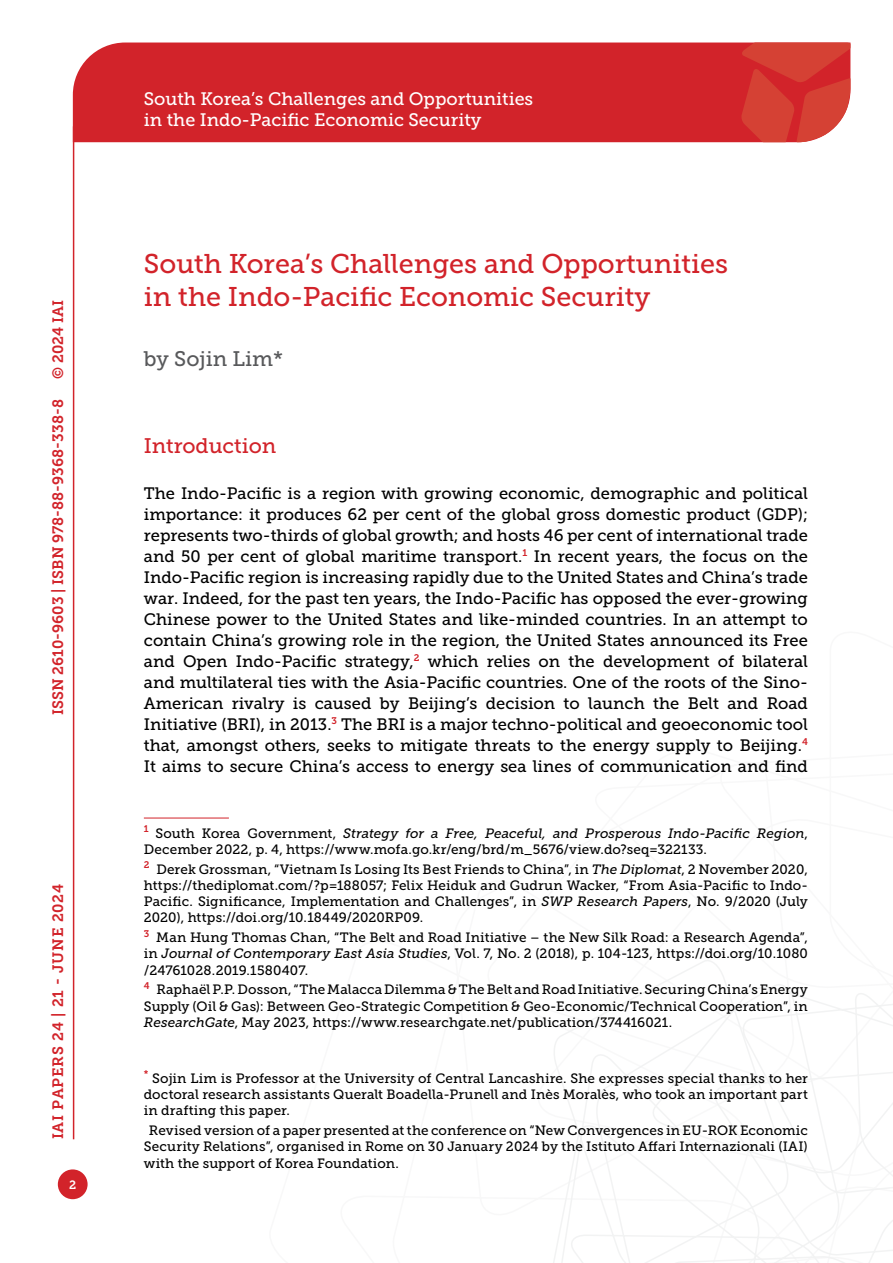
<style>
.page{position:relative;width:893px;height:1263px;background:#fff}
.page>*{position:absolute;margin:0;border:0;box-sizing:border-box;transform-origin:0 0}
.t1{font:27px/32.4px "Museo Slab 500";color:#d2232a}
.t2{font:21px "Museo Slab 500";letter-spacing:-.005em;color:#d2232a}
.t3{font:21px "Museo Slab 500";color:#58595b}
.t4{font:18px/21.6px "Museo Slab 500";color:#fff}
.t5{font:16.5px/21px "Museo Slab 500";color:#000;text-align:justify}
.t6{font:15px "Museo Slab 700";color:#d2232a}
.t7{font:15px "Museo Slab 700";letter-spacing:.05em;color:#d2232a}
.t8{font:13.5px/16.2px "Museo Slab 500";letter-spacing:.005em;color:#000;text-align:justify}
.t9{font:12px "Museo Slab 700";color:#fff}
.s1{font-style:italic}
</style>
<div class="page">
<svg style="left:553px;top:960px;width:340px;height:303px"></svg>
<div style="left:73px;top:43px;width:668px;height:99px;background:#d2232a"></div>
<svg style="left:741px;top:43px;width:109px;height:99px;background:#d6423b"></svg>
<div style="left:58px;top:1169px;width:30px;height:30px;background:#d2232a;border-radius:50%"></div>
<hr style="left:73px;top:126px;width:1px;height:1013px;background:#d2232a">
<hr style="left:144px;top:818px;width:85px;height:1px;background:#d2232a">
<p class="t6" style="left:50px;top:379px;width:80px;rotate:-90deg">© 2024 IAI</p>
<p class="t6" style="left:49px;top:715px;width:317px;rotate:-90deg">ISSN 2610-9603 | ISBN 978-88-9368-338-8</p>
<p class="t7" style="left:50px;top:1139px;width:257px;rotate:-90deg">IAI Papers 24 | 21 - June 2024</p>
<p class="t9" style="left:69px;top:1178px;width:9px">2</p>
<h3 class="t4" style="left:144px;top:88px;width:391px">South Korea’s Challenges and Opportunities in the Indo-Pacific Economic Security</h3>
<h1 class="t1" style="left:144px;top:248px;width:586px">South Korea’s Challenges and Opportunities in the Indo-Pacific Economic Security</h1>
<h2 class="t3" style="left:144px;top:347px;width:141px">by Sojin Lim*</h2>
<h2 class="t2" style="left:144px;top:434px;width:134px">Introduction</h2>
<p class="t5" style="left:144px;top:483px;width:666px">The Indo-Pacific is a region with growing economic, demographic and political importance: it produces 62 per cent of the global gross domestic product (GDP); represents two-thirds of global growth; and hosts 46 per cent of international trade and 50 per cent of global maritime transport.<sup>1</sup> In recent years, the focus on the Indo-Pacific region is increasing rapidly due to the United States and China’s trade war. Indeed, for the past ten years, the Indo-Pacific has opposed the ever-growing Chinese power to the United States and like-minded countries. In an attempt to contain China’s growing role in the region, the United States announced its Free and Open Indo-Pacific strategy,<sup>2</sup> which relies on the development of bilateral and multilateral ties with the Asia-Pacific countries. One of the roots of the Sino-American rivalry is caused by Beijing’s decision to launch the Belt and Road Initiative (BRI), in 2013.<sup>3</sup> The BRI is a major techno-political and geoeconomic tool that, amongst others, seeks to mitigate threats to the energy supply to Beijing.<sup>4<br></sup>It aims to secure China’s access to energy sea lines of communication and find</p>
<p class="t8" style="left:144px;top:825px;width:666px"><sup>1</sup> South Korea Government, <span class="s1">Strategy for a Free, Peaceful, and Prosperous Indo-Pacific Region</span>,<br>December 2022, p. 4, https://www.mofa.go.kr/eng/brd/m_5676/view.do?seq=322133.</p>
<p class="t8" style="left:144px;top:861px;width:666px"><sup>2</sup> Derek Grossman, “Vietnam Is Losing Its Best Friends to China”, in <span class="s1">The Diplomat</span>, 2 November 2020, https://thediplomat.com/?p=188057; Felix Heiduk and Gudrun Wacker, “From Asia-Pacific to Indo-Pacific. Significance, Implementation and Challenges”, in <span class="s1">SWP Research Papers</span>, No. 9/2020 (July 2020), https://doi.org/10.18449/2020RP09.</p>
<p class="t8" style="left:144px;top:929px;width:666px"><sup>3</sup> Man Hung Thomas Chan, “The Belt and Road Initiative – the New Silk Road: a Research Agenda”, in <span class="s1">Journal of Contemporary East Asia Studies</span>, Vol. 7, No. 2 (2018), p. 104-123, https://doi.org/10.1080 /24761028.2019.1580407.</p>
<p class="t8" style="left:144px;top:982px;width:666px"><sup>4</sup> Raphaël P.P. Dosson, “The Malacca Dilemma &amp; The Belt and Road Initiative. Securing China’s Energy Supply (Oil &amp; Gas): Between Geo-Strategic Competition &amp; Geo-Economic/Technical Cooperation”, in <span class="s1">ResearchGate</span>, May 2023, https://www.researchgate.net/publication/374416021.</p>
<p class="t8" style="left:144px;top:1070px;width:666px"><sup>*</sup> Sojin Lim is Professor at the University of Central Lancashire. She expresses special thanks to her doctoral research assistants Queralt Boadella-Prunell and Inès Moralès, who took an important part in drafting this paper.</p>
<p class="t8" style="left:144px;top:1122px;width:666px"><sup>.</sup> Revised version of a paper presented at the conference on “New Convergences in EU-ROK Economic Security Relations”, organised in Rome on 30 January 2024 by the Istituto Affari Internazionali (IAI) with the support of Korea Foundation.</p>
</div>
